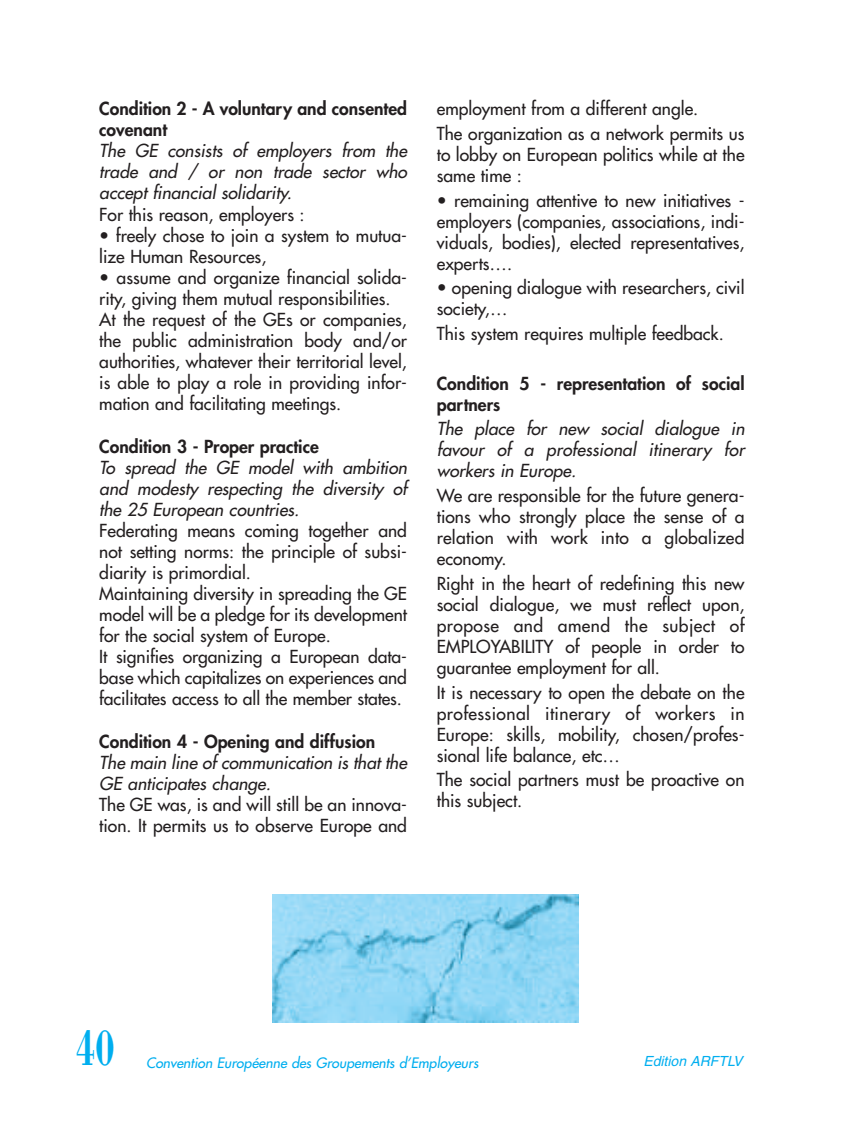
<style>
.page{position:relative;width:844px;height:1141px;background:#fff}
.page>*{position:absolute;margin:0;border:0;box-sizing:border-box;transform-origin:0 0}
.t1{font:700 52.5px "Bodoni";color:#00aeef;scale:.6 1}
.t2{font:17.5px/21px "Futura";color:#231f20}
.t3{font:italic 17.5px/21px "Futura";color:#231f20;text-align:justify}
.t4{font:800 17.5px/21px "Futura";color:#231f20}
.t5{font:italic 14px "Futura";color:#00aeef}
.t6{font:italic 14px "Helvetica";color:#00aeef}
</style>
<div class="page">
<svg style="left:272px;top:894px;width:307px;height:129px;background:#8cd3f2"></svg>
<p class="t4" style="left:99px;top:100px;width:309px">Condition 2 - A voluntary and consented covenant</p>
<p class="t3" style="left:99px;top:142px;width:312px">The GE consists of employers from the trade and / or non trade sector who accept financial solidarity.</p>
<p class="t2" style="left:99px;top:205px;width:207px">For this reason, employers :</p>
<p class="t2" style="left:99px;top:226px;width:309px">• freely chose to join a system to mutua&shy;lize Human Resources,</p>
<p class="t2" style="left:99px;top:268px;width:309px">• assume and organize financial solida&shy;rity, giving them mutual responsibilities.<br>At the request of the GEs or companies, the public administration body and/or authorities, whatever their territorial level, is able to play a role in providing infor&shy;mation and facilitating meetings.</p>
<p class="t4" style="left:99px;top:437px;width:221px">Condition 3 - Proper practice</p>
<p class="t3" style="left:99px;top:458px;width:312px;text-align:left">To spread the GE model with ambition and modesty respecting the diversity of the 25 European countries.</p>
<p class="t2" style="left:99px;top:521px;width:309px">Federating means coming together and not setting norms: the principle of subsi&shy;diarity is primordial.<br>Maintaining diversity in spreading the GE model will be a pledge for its development for the social system of Europe.<br>It signifies organizing a European data&shy;base which capitalizes on experiences and facilitates access to all the member states.</p>
<p class="t4" style="left:99px;top:732px;width:277px">Condition 4 - Opening and diffusion</p>
<p class="t3" style="left:99px;top:753px;width:312px">The main line of communication is that the<br>GE anticipates change.</p>
<p class="t2" style="left:99px;top:795px;width:309px">The GE was, is and will still be an innova&shy;tion. It permits us to observe Europe and</p>
<p class="t2" style="left:437px;top:98px;width:309px;line-height:24.7px">employment from a different angle.<br>The organization as a network permits us</p>
<p class="t2" style="left:437px;top:145px;width:309px">to lobby on European politics while at the same time :</p>
<p class="t2" style="left:437px;top:191px;width:309px;text-align:justify">• remaining attentive to new initiatives - employers (companies, associations, indi&shy;viduals, bodies), elected representatives, experts….</p>
<p class="t2" style="left:437px;top:279px;width:309px">• opening dialogue with researchers, civil society,…</p>
<p class="t2" style="left:437px;top:324px;width:288px">This system requires multiple feedback.</p>
<p class="t4" style="left:437px;top:374px;width:309px">Condition 5 - representation of social partners</p>
<p class="t3" style="left:437px;top:420px;width:312px">The place for new social dialogue in favour of a professional itinerary for workers in Europe.</p>
<p class="t2" style="left:437px;top:486px;width:309px;text-align:justify">We are responsible for the future genera&shy;tions who strongly place the sense of a relation with work into a globalized economy.</p>
<p class="t2" style="left:437px;top:574px;width:309px;text-align:justify">Right in the heart of redefining this new social dialogue, we must reflect upon, propose and amend the subject of EMPLOYABILITY of people in order to guarantee employment for all.</p>
<p class="t2" style="left:437px;top:683px;width:309px;text-align:justify">It is necessary to open the debate on the professional itinerary of workers in Europe: skills, mobility, chosen/profes&shy;sional life balance, etc…</p>
<p class="t2" style="left:437px;top:771px;width:309px">The social partners must be proactive on this subject.</p>
<h1 class="t1" style="left:76px;top:1029px;width:66px">40</h1>
<p class="t5" style="left:146px;top:1055px;width:336px">Convention Européenne des Groupements d’Employeurs</p>
<p class="t6" style="left:643px;top:1055px;width:103px">Edition ARFTLV</p>
</div>
